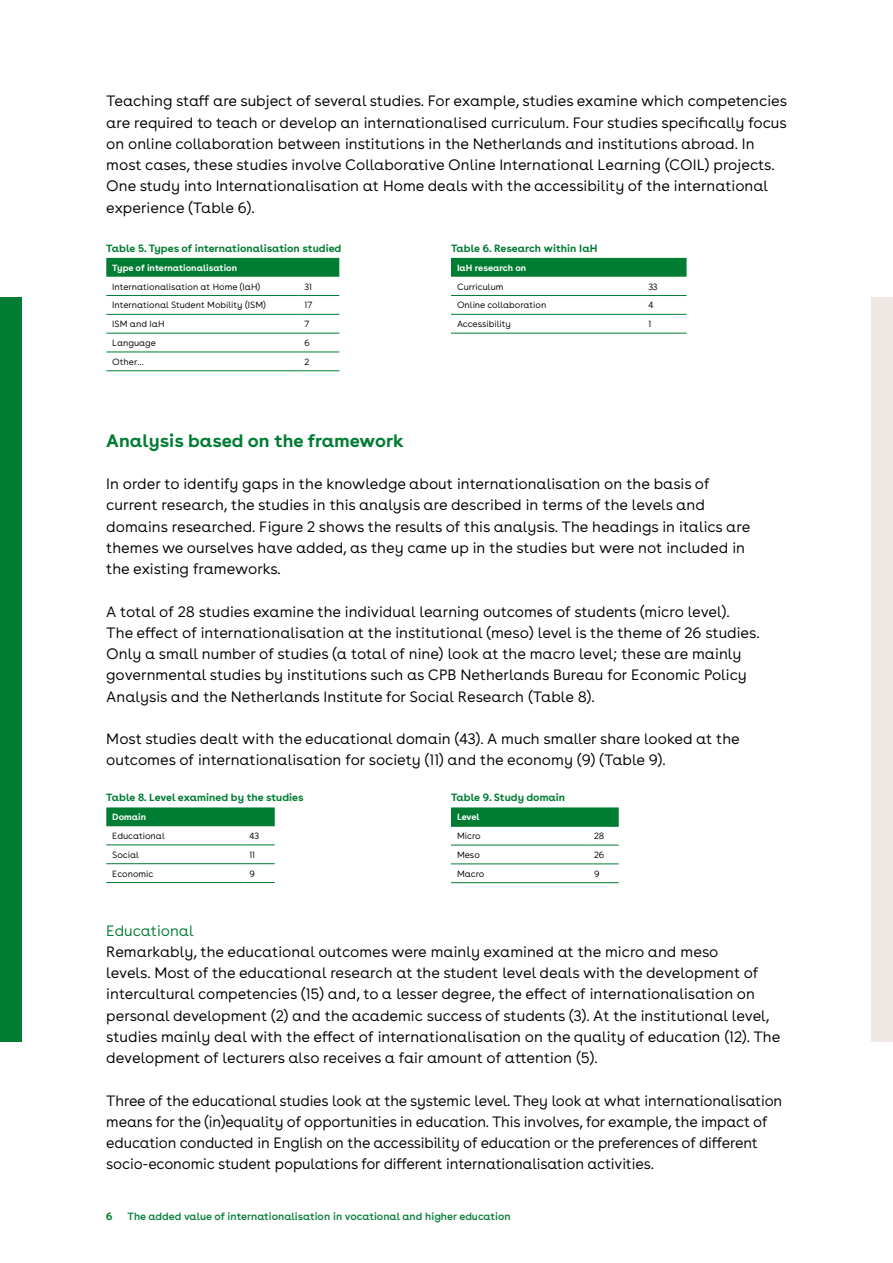
<style>
.page{position:relative;width:893px;height:1263px;background:#fff}
.page>*{position:absolute;margin:0;border:0;box-sizing:border-box;transform-origin:0 0}
.Paragraafkop_01{font:700 18px "Buenos Aires";color:#007c33}
.Bodytekst_01_witrege{font:300 15px/21.3px "Buenos Aires";color:#000}
.Bodytekst_01{font:300 15px/21.3px "Buenos Aires";color:#000}
.Tussenkop_01{font:300 15px "Buenos Aires";color:#007c33}
.Voetregel{font:700 10.5px "Buenos Aires";color:#007c33}
.t1{font:10.5px "Buenos Aires";color:#007c33}
.Tabel_Body_01{font:300 9px "Buenos Aires";color:#000}
.Tabel_Kop_01{font:700 9px "Buenos Aires";color:#fff}
</style>
<div class="page">
<div style="left:872px;top:298px;width:21px;height:744px;background:#efe7e3"></div>
<div style="left:0;top:298px;width:21px;height:744px;background:#007c33"></div>
<div style="left:106px;top:258px;width:233px;height:19px;background:#007d32"></div>
<hr style="left:106px;top:295px;width:192px;height:1px;background:#007d32">
<hr style="left:298px;top:295px;width:41px;height:1px;background:#007d32">
<hr style="left:106px;top:314px;width:192px;height:1px;background:#007d32">
<hr style="left:298px;top:314px;width:41px;height:1px;background:#007d32">
<hr style="left:106px;top:333px;width:192px;height:1px;background:#007d32">
<hr style="left:298px;top:333px;width:41px;height:1px;background:#007d32">
<hr style="left:106px;top:352px;width:192px;height:1px;background:#007d32">
<hr style="left:298px;top:352px;width:41px;height:1px;background:#007d32">
<hr style="left:106px;top:370px;width:192px;height:1px;background:#007d32">
<hr style="left:298px;top:370px;width:41px;height:1px;background:#007d32">
<div style="left:451px;top:258px;width:236px;height:19px;background:#007d32"></div>
<hr style="left:451px;top:295px;width:191px;height:1px;background:#007d32">
<hr style="left:642px;top:295px;width:45px;height:1px;background:#007d32">
<hr style="left:451px;top:314px;width:191px;height:1px;background:#007d32">
<hr style="left:642px;top:314px;width:45px;height:1px;background:#007d32">
<hr style="left:451px;top:333px;width:191px;height:1px;background:#007d32">
<hr style="left:642px;top:333px;width:45px;height:1px;background:#007d32">
<div style="left:106px;top:807px;width:169px;height:19px;background:#007d32"></div>
<hr style="left:106px;top:845px;width:137px;height:1px;background:#007d32">
<hr style="left:243px;top:845px;width:32px;height:1px;background:#007d32">
<hr style="left:106px;top:863px;width:137px;height:1px;background:#007d32">
<hr style="left:243px;top:863px;width:32px;height:1px;background:#007d32">
<hr style="left:106px;top:882px;width:137px;height:1px;background:#007d32">
<hr style="left:243px;top:882px;width:32px;height:1px;background:#007d32">
<div style="left:451px;top:807px;width:168px;height:19px;background:#007d32"></div>
<hr style="left:451px;top:826px;width:137px;height:1px;background:#007d32">
<hr style="left:588px;top:826px;width:31px;height:1px;background:#007d32">
<hr style="left:451px;top:845px;width:137px;height:1px;background:#007d32">
<hr style="left:588px;top:845px;width:31px;height:1px;background:#007d32">
<hr style="left:451px;top:864px;width:137px;height:1px;background:#007d32">
<hr style="left:588px;top:864px;width:31px;height:1px;background:#007d32">
<hr style="left:451px;top:882px;width:137px;height:1px;background:#007d32">
<hr style="left:588px;top:882px;width:31px;height:1px;background:#007d32">
<p class="Bodytekst_01_witrege" style="left:106px;top:91px;width:682px">Teaching staff are subject of several studies. For example, studies examine which competencies are required to teach or develop an internationalised curriculum. Four studies specifically focus on online collaboration between institutions in the Netherlands and institutions abroad. In most cases, these studies involve Collaborative Online International Learning (COIL) projects.<br>One study into Internationalisation at Home deals with the accessibility of the international experience (Table 6).</p>
<p class="Voetregel" style="left:106px;top:242px;width:237px">Table 5. Types of internationalisation studied</p>
<p class="Tabel_Kop_01" style="left:112px;top:262px;width:126px">Type of internationalisation</p>
<p class="Tabel_Body_01" style="left:112px;top:281px;width:149px">Internationalisation at Home (IaH)</p>
<p class="Tabel_Body_01" style="left:304px;top:281px;width:9px">31</p>
<p class="Tabel_Body_01" style="left:112px;top:300px;width:155px">International Student Mobility (ISM)</p>
<p class="Tabel_Body_01" style="left:304px;top:300px;width:9px">17</p>
<p class="Tabel_Body_01" style="left:112px;top:319px;width:54px">ISM and IaH</p>
<p class="Tabel_Body_01" style="left:304px;top:319px;width:6px">7</p>
<p class="Tabel_Body_01" style="left:112px;top:337px;width:45px">Language</p>
<p class="Tabel_Body_01" style="left:304px;top:337px;width:7px">6</p>
<p class="Tabel_Body_01" style="left:112px;top:356px;width:33px">Other…</p>
<p class="Tabel_Body_01" style="left:304px;top:356px;width:6px">2</p>
<p class="Voetregel" style="left:451px;top:242px;width:148px">Table 6. Research within IaH</p>
<p class="Tabel_Kop_01" style="left:457px;top:262px;width:71px">IaH research on</p>
<p class="Tabel_Body_01" style="left:457px;top:281px;width:48px">Curriculum</p>
<p class="Tabel_Body_01" style="left:648px;top:281px;width:11px">33</p>
<p class="Tabel_Body_01" style="left:457px;top:300px;width:91px">Online collaboration</p>
<p class="Tabel_Body_01" style="left:648px;top:300px;width:7px">4</p>
<p class="Tabel_Body_01" style="left:457px;top:319px;width:55px">Accessibility</p>
<p class="Tabel_Body_01" style="left:648px;top:319px;width:4px">1</p>
<h2 class="Paragraafkop_01" style="left:106px;top:429px;width:299px">Analysis based on the framework</h2>
<p class="Bodytekst_01_witrege" style="left:106px;top:474px;width:645px">In order to identify gaps in the knowledge about internationalisation on the basis of current research, the studies in this analysis are described in terms of the levels and domains researched. Figure 2 shows the results of this analysis. The headings in italics are themes we ourselves have added, as they came up in the studies but were not included in the existing frameworks.</p>
<p class="Bodytekst_01_witrege" style="left:106px;top:601px;width:655px">A total of 28 studies examine the individual learning outcomes of students (micro level).<br>The effect of internationalisation at the institutional (meso) level is the theme of 26 studies.<br>Only a small number of studies (a total of nine) look at the macro level; these are mainly governmental studies by institutions such as CPB Netherlands Bureau for Economic Policy Analysis and the Netherlands Institute for Social Research (Table 8).</p>
<p class="Bodytekst_01_witrege" style="left:106px;top:729px;width:635px">Most studies dealt with the educational domain (43). A much smaller share looked at the outcomes of internationalisation for society (11) and the economy (9) (Table 9).</p>
<p class="Voetregel" style="left:106px;top:791px;width:199px">Table 8. Level examined by the studies</p>
<p class="Tabel_Kop_01" style="left:112px;top:812px;width:35px">Domain</p>
<p class="Tabel_Body_01" style="left:112px;top:830px;width:54px">Educational</p>
<p class="Tabel_Body_01" style="left:249px;top:830px;width:11px">43</p>
<p class="Tabel_Body_01" style="left:112px;top:849px;width:28px">Social</p>
<p class="Tabel_Body_01" style="left:249px;top:849px;width:7px">11</p>
<p class="Tabel_Body_01" style="left:112px;top:868px;width:43px">Economic</p>
<p class="Tabel_Body_01" style="left:249px;top:868px;width:7px">9</p>
<p class="Voetregel" style="left:451px;top:791px;width:116px">Table 9. Study domain</p>
<p class="Tabel_Kop_01" style="left:457px;top:812px;width:24px">Level</p>
<p class="Tabel_Body_01" style="left:457px;top:830px;width:25px">Micro</p>
<p class="Tabel_Body_01" style="left:594px;top:830px;width:12px">28</p>
<p class="Tabel_Body_01" style="left:457px;top:849px;width:24px">Meso</p>
<p class="Tabel_Body_01" style="left:594px;top:849px;width:12px">26</p>
<p class="Tabel_Body_01" style="left:457px;top:868px;width:29px">Macro</p>
<p class="Tabel_Body_01" style="left:594px;top:868px;width:7px">9</p>
<h3 class="Tussenkop_01" style="left:106px;top:921px;width:89px">Educational</h3>
<p class="Bodytekst_01" style="left:106px;top:942px;width:676px">Remarkably, the educational outcomes were mainly examined at the micro and meso<br>levels. Most of the educational research at the student level deals with the development of intercultural competencies (15) and, to a lesser degree, the effect of internationalisation on personal development (2) and the academic success of students (3). At the institutional level, studies mainly deal with the effect of internationalisation on the quality of education (12). The development of lecturers also receives a fair amount of attention (5).</p>
<p class="Bodytekst_01_witrege" style="left:106px;top:1090px;width:677px">Three of the educational studies look at the systemic level. They look at what internationalisation means for the (in)equality of opportunities in education. This involves, for example, the impact of education conducted in English on the accessibility of education or the preferences of different socio-economic student populations for different internationalisation activities.</p>
<p class="Voetregel" style="left:106px;top:1210px;width:8px">6</p>
<p class="t1" style="left:128px;top:1210px;width:385px">The added value of internationalisation in vocational and higher education</p>
</div>
